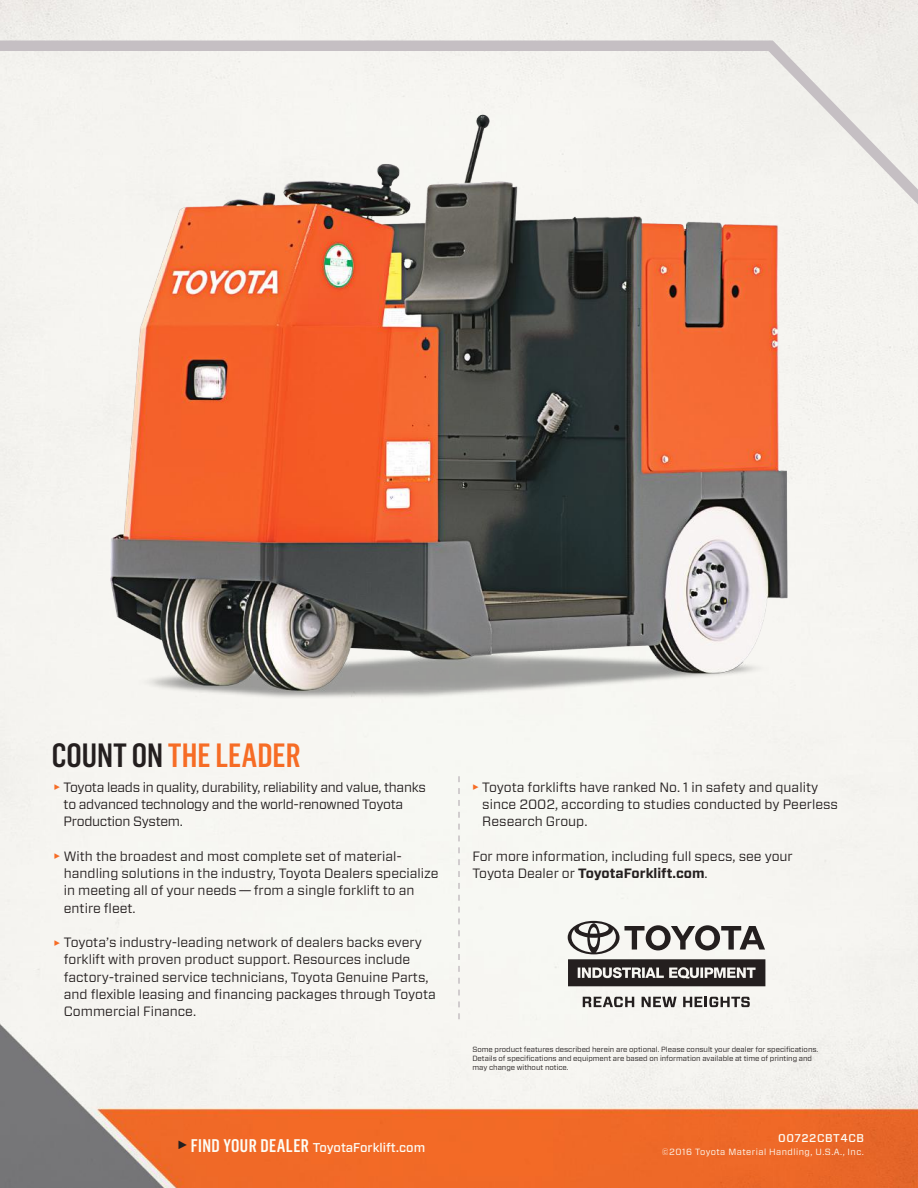
<style>
.page{position:relative;width:918px;height:1188px;background:#fff}
.page>*{position:absolute;margin:0;border:0;box-sizing:border-box;transform-origin:0 0}
.t1{font:500 33px "Flama Condensed";color:#f66c25}
.t2{font:13.5px/17.2px "Forza";color:#241f1f}
.t3{font:13.5px/17.2px "Forza";letter-spacing:-.02em;color:#241f1f}
.t4{font:500 12.75px "Forza";color:#fdfdf6}
.t5{font:500 11.25px "Forza";letter-spacing:.05em;color:#fdfdf6}
.t6{font:9px "Forza";letter-spacing:.05em;color:#fdfdf6}
.t7{font:7.5px/9px "Forza";color:#241f1f}
.s1{color:#241f1f}
.s2{font-family:"Flama Condensed";font-weight:500;font-size:16.5px;color:#f66c25}
.s3{font-weight:700}
.s4{font-family:"Flama Condensed";font-size:25.5px;color:#241f1f}
.s5{font-family:"Flama Condensed";font-size:18px}
</style>
<div class="page">
<img style="left:0;top:0;width:918px;height:1188px">
<svg style="left:0;top:35px;width:918px;height:201px"></svg>
<img style="left:21px;top:46px;width:851px;height:718px">
<svg style="left:568px;top:921px;width:197px;height:65px"></svg>
<svg style="left:583px;top:997px;width:51px;height:10px"></svg>
<svg style="left:642px;top:997px;width:35px;height:10px"></svg>
<svg style="left:683px;top:997px;width:67px;height:10px"></svg>
<svg style="left:458px;top:776px;width:2px;height:243px"></svg>
<h1 class="t1" style="left:52px;top:735px;width:250px"><span class="s1">COUNT ON</span> THE LEADER</h1>
<p class="t3" style="left:64px;top:778px;width:364px;text-indent:-10px"><span class="s2">►</span> Toyota leads in quality, durability, reliability and value, thanks to advanced technology and the world-renowned Toyota<br>Production System.</p>
<p class="t2" style="left:64px;top:847px;width:376px;text-indent:-10px"><span class="s2">►</span> With the broadest and most complete set of material&shy;handling solutions in the industry, Toyota Dealers specialize in meeting all of your needs — from a single forklift to an entire fleet.</p>
<p class="t2" style="left:64px;top:934px;width:374px;text-indent:-10px"><span class="s2">►</span> Toyota’s industry-leading network of dealers backs every forklift with proven product support. Resources include factory-trained service technicians, Toyota Genuine Parts, and flexible leasing and financing packages through Toyota Commercial Finance.</p>
<p class="t2" style="left:482px;top:778px;width:357px;text-indent:-10px"><span class="s2">►</span> Toyota forklifts have ranked No. 1 in safety and quality since 2002, according to studies conducted by Peerless<br>Research Group.</p>
<p class="t2" style="left:472px;top:847px;width:322px">For more information, including full specs, see your<br>Toyota Dealer or <span class="s3">ToyotaForklift.com</span>.</p>
<p class="t7" style="left:472px;top:1045px;width:347px">Some product features described herein are optional. Please consult your dealer for specifications.<br>Details of specifications and equipment are based on information available at time of printing and may change without notice.</p>
<p class="t5" style="left:778px;top:1130px;width:87px">00722CBT4CB</p>
<p class="t4" style="left:178px;top:1139px;width:249px"><span class="s4">►</span> <span class="s5">FIND YOUR DEALER</span> ToyotaForklift.com</p>
<p class="t6" style="left:662px;top:1146px;width:204px">©2016 Toyota Material Handling, U.S.A., Inc.</p>
</div>
